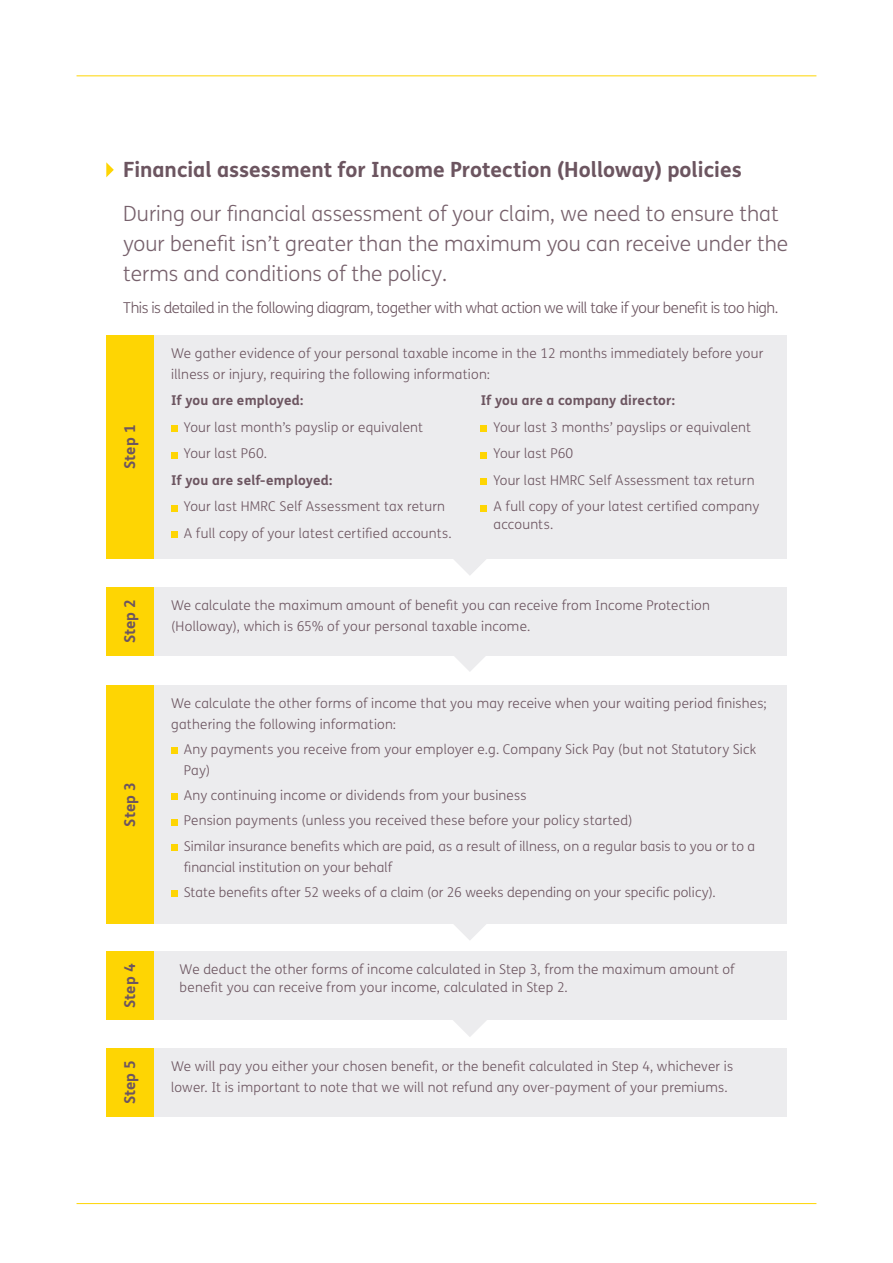
<style>
.page{position:relative;width:893px;height:1263px;background:#fff}
.page>*{position:absolute;margin:0;border:0;box-sizing:border-box;transform-origin:0 0}
.t1{font:300 21px/30px "FS Me";color:#77616c}
.t2{font:700 21px "FS Me";color:#6c5560}
.t3{font:300 15px "FS Me";letter-spacing:-.03em;color:#6c5560}
.t4{font:700 15px "FS Me";color:#6c5560}
.t5{font:300 13.5px/21px "FS Me";letter-spacing:.015em;color:#6c5560}
.t6{font:700 13.5px "FS Me";letter-spacing:.015em;color:#6c5560}
</style>
<div class="page">
<hr style="left:77px;top:1203px;width:739px;height:1px;background:#fed503">
<hr style="left:77px;top:75px;width:739px;height:1px;background:#fed503">
<svg style="left:106px;top:162px;width:8px;height:15px"></svg>
<div style="left:154px;top:587px;width:632px;height:68px;background:#ececee"></div>
<svg style="left:453px;top:655px;width:34px;height:17px"></svg>
<svg style="left:453px;top:558px;width:34px;height:17px"></svg>
<svg style="left:453px;top:923px;width:34px;height:17px"></svg>
<svg style="left:453px;top:1020px;width:34px;height:17px"></svg>
<div style="left:154px;top:335px;width:632px;height:223px;background:#ececee"></div>
<div style="left:171px;top:425px;width:7px;height:7px;background:#fed503"></div>
<div style="left:171px;top:452px;width:7px;height:6px;background:#fed503"></div>
<div style="left:171px;top:505px;width:7px;height:6px;background:#fed503"></div>
<div style="left:171px;top:531px;width:7px;height:7px;background:#fed503"></div>
<div style="left:481px;top:425px;width:6px;height:7px;background:#fed503"></div>
<svg style="left:481px;top:452px;width:6px;height:6px"></svg>
<div style="left:481px;top:478px;width:6px;height:7px;background:#fed503"></div>
<svg style="left:481px;top:505px;width:6px;height:6px"></svg>
<div style="left:154px;top:685px;width:632px;height:238px;background:#ececee"></div>
<div style="left:171px;top:747px;width:7px;height:7px;background:#fed503"></div>
<div style="left:171px;top:794px;width:7px;height:6px;background:#fed503"></div>
<div style="left:171px;top:819px;width:7px;height:6px;background:#fed503"></div>
<div style="left:171px;top:844px;width:7px;height:6px;background:#fed503"></div>
<div style="left:171px;top:890px;width:7px;height:7px;background:#fed503"></div>
<div style="left:154px;top:951px;width:632px;height:69px;background:#ececee"></div>
<div style="left:154px;top:1048px;width:632px;height:68px;background:#ececee"></div>
<div style="left:107px;top:335px;width:47px;height:223px;background:#fed503"></div>
<div style="left:107px;top:587px;width:47px;height:68px;background:#fed503"></div>
<div style="left:107px;top:951px;width:47px;height:69px;background:#fed503"></div>
<div style="left:107px;top:1048px;width:47px;height:68px;background:#fed503"></div>
<div style="left:107px;top:685px;width:47px;height:238px;background:#fed503"></div>
<h1 class="t2" style="left:123px;top:154px;width:620px">Financial assessment for Income Protection (Holloway) policies</h1>
<h1 class="t1" style="left:123px;top:198px;width:666px">During our financial assessment of your claim, we need to ensure that your benefit isn’t greater than the maximum you can receive under the terms and conditions of the policy.</h1>
<p class="t3" style="left:123px;top:297px;width:657px">This is detailed in the following diagram, together with what action we will take if your benefit is too high.</p>
<p class="t4" style="left:118px;top:469px;width:46px;rotate:-90deg">Step 1</p>
<p class="t4" style="left:118px;top:643px;width:46px;rotate:-90deg">Step 2</p>
<p class="t4" style="left:118px;top:826px;width:46px;rotate:-90deg">Step 3</p>
<p class="t4" style="left:118px;top:1008px;width:46px;rotate:-90deg">Step 4</p>
<p class="t4" style="left:118px;top:1104px;width:46px;rotate:-90deg">Step 5</p>
<p class="t5" style="left:171px;top:342px;width:594px">We gather evidence of your personal taxable income in the 12 months immediately before your illness or injury, requiring the following information:</p>
<p class="t6" style="left:171px;top:390px;width:134px">If you are employed:</p>
<p class="t5" style="left:184px;top:413px;width:241px;line-height:26.5px">Your last month’s payslip or equivalent<br>Your last P60.</p>
<p class="t6" style="left:171px;top:470px;width:163px">If you are self-employed:</p>
<p class="t5" style="left:184px;top:493px;width:269px;line-height:26.5px">Your last HMRC Self Assessment tax return<br>A full copy of your latest certified accounts.</p>
<p class="t6" style="left:481px;top:390px;width:196px">If you are a company director:</p>
<p class="t5" style="left:493px;top:413px;width:267px;line-height:26.5px">Your last 3 months’ payslips or equivalent Your last P60<br>Your last HMRC Self Assessment tax return A full copy of your latest certified company</p>
<p class="t5" style="left:493px;top:514px;width:61px">accounts.</p>
<p class="t5" style="left:171px;top:594px;width:540px">We calculate the maximum amount of benefit you can receive from Income Protection (Holloway), which is 65% of your personal taxable income.</p>
<p class="t5" style="left:171px;top:692px;width:597px">We calculate the other forms of income that you may receive when your waiting period finishes; gathering the following information:</p>
<p class="t5" style="left:184px;top:738px;width:574px">Any payments you receive from your employer e.g. Company Sick Pay (but not Statutory Sick<br>Pay)</p>
<p class="t5" style="left:184px;top:782px;width:573px;line-height:25.2px">Any continuing income or dividends from your business<br>Pension payments (unless you received these before your policy started)<br>Similar insurance benefits which are paid, as a result of illness, on a regular basis to you or to a</p>
<p class="t5" style="left:184px;top:854px;width:533px;line-height:25.2px">financial institution on your behalf<br>State benefits after 52 weeks of a claim (or 26 weeks depending on your specific policy).</p>
<p class="t5" style="left:180px;top:960px;width:557px;line-height:18px">We deduct the other forms of income calculated in Step 3, from the maximum amount of benefit you can receive from your income, calculated in Step 2.</p>
<p class="t5" style="left:171px;top:1055px;width:563px">We will pay you either your chosen benefit, or the benefit calculated in Step 4, whichever is lower. It is important to note that we will not refund any over-payment of your premiums.</p>
</div>
